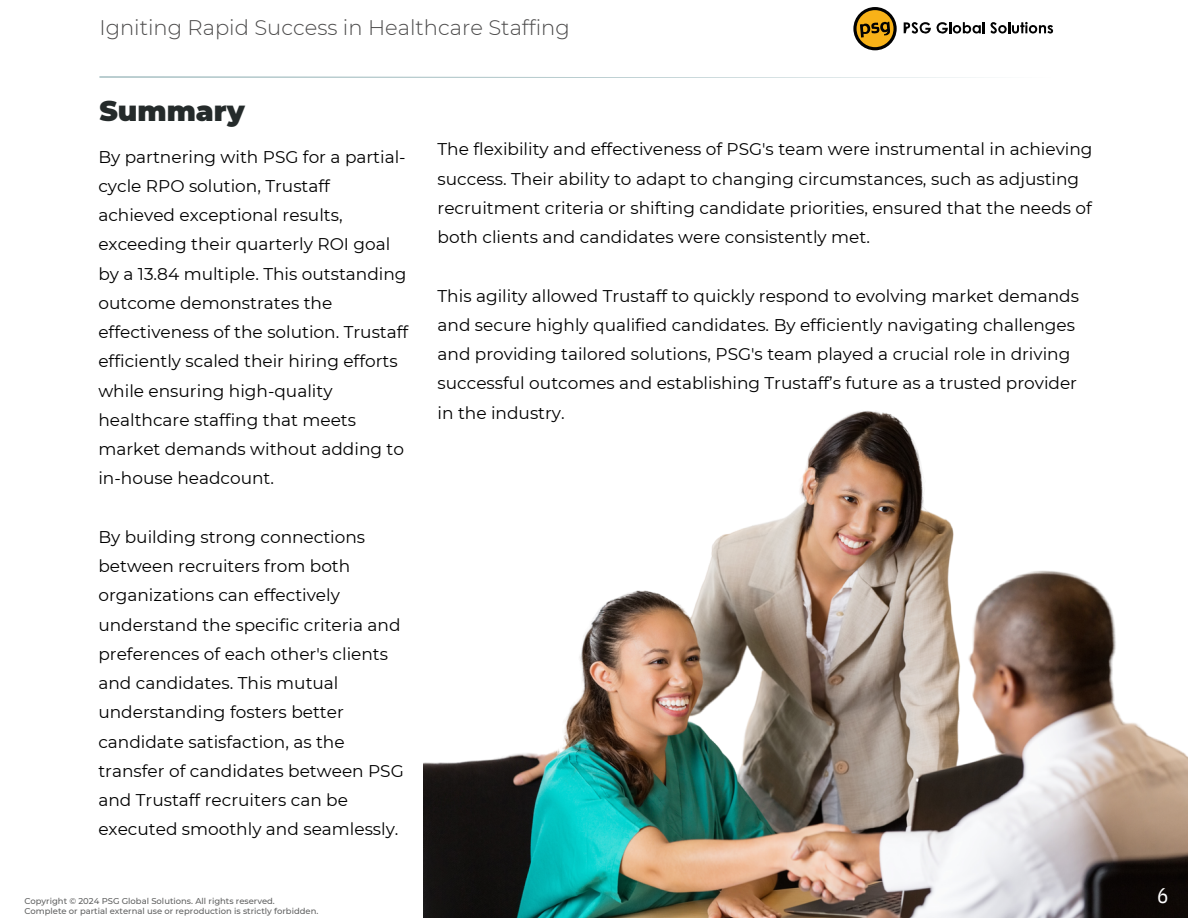
<style>
.page{position:relative;width:1188px;height:918px;background:#fff}
.page>*{position:absolute;margin:0;border:0;box-sizing:border-box;transform-origin:0 0}
.t1{font:900 28.05px "Montserrat";color:#252b2b}
.t2{font:300 21.15px "Montserrat";color:#4b4a4a}
.t3{font:21.15px "IBM Plex Sans Cond";color:#fff}
.t4{font:16.95px/29.2px "Montserrat";color:#000}
.t5{font:500 8.4px "Montserrat";color:#606161}
</style>
<div class="page">
<svg style="left:99px;top:76px;width:885px;height:2px"></svg>
<svg style="left:853px;top:7px;width:44px;height:43px"></svg>
<div style="left:857px;top:10px;width:37px;height:37px;background:#f8b218;border-radius:50%"></div>
<svg style="left:860px;top:22px;width:30px;height:16px"></svg>
<svg style="left:904px;top:22px;width:27px;height:12px"></svg>
<svg style="left:937px;top:22px;width:116px;height:12px"></svg>
<img style="left:424px;top:411px;width:764px;height:507px">
<p class="t2" style="left:99px;top:15px;width:472px">Igniting Rapid Success in Healthcare Staffing</p>
<p class="t1" style="left:99px;top:93px;width:147px">Summary</p>
<p class="t4" style="left:98px;top:142px;width:311px">By partnering with PSG for a partial&shy;cycle RPO solution, Trustaff achieved exceptional results, exceeding their quarterly ROI goal by a 13.84 multiple. This outstanding outcome demonstrates the effectiveness of the solution. Trustaff efficiently scaled their hiring efforts while ensuring high-quality healthcare staffing that meets market demands without adding to in-house headcount.</p>
<h3 class="t4" style="left:98px;top:522px;width:307px">By building strong connections between recruiters from both organizations can effectively understand the specific criteria and preferences of each other's clients and candidates. This mutual understanding fosters better candidate satisfaction, as the transfer of candidates between PSG and Trustaff recruiters can be executed smoothly and seamlessly.</h3>
<h3 class="t4" style="left:438px;top:135px;width:657px">The flexibility and effectiveness of PSG's team were instrumental in achieving success. Their ability to adapt to changing circumstances, such as adjusting recruitment criteria or shifting candidate priorities, ensured that the needs of both clients and candidates were consistently met.</h3>
<p class="t4" style="left:438px;top:281px;width:643px">This agility allowed Trustaff to quickly respond to evolving market demands and secure highly qualified candidates. By efficiently navigating challenges and providing tailored solutions, PSG's team played a crucial role in driving successful outcomes and establishing Trustaff’s future as a trusted provider in the industry.</p>
<h3 class="t5" style="left:24px;top:896px;width:252px">Copyright © 2024 PSG Global Solutions. All rights reserved.</h3>
<h1 class="t3" style="left:1157px;top:881px;width:13px">6</h1>
<h3 class="t5" style="left:24px;top:905px;width:296px">Complete or partial external use or reproduction is strictly forbidden.</h3>
</div>
